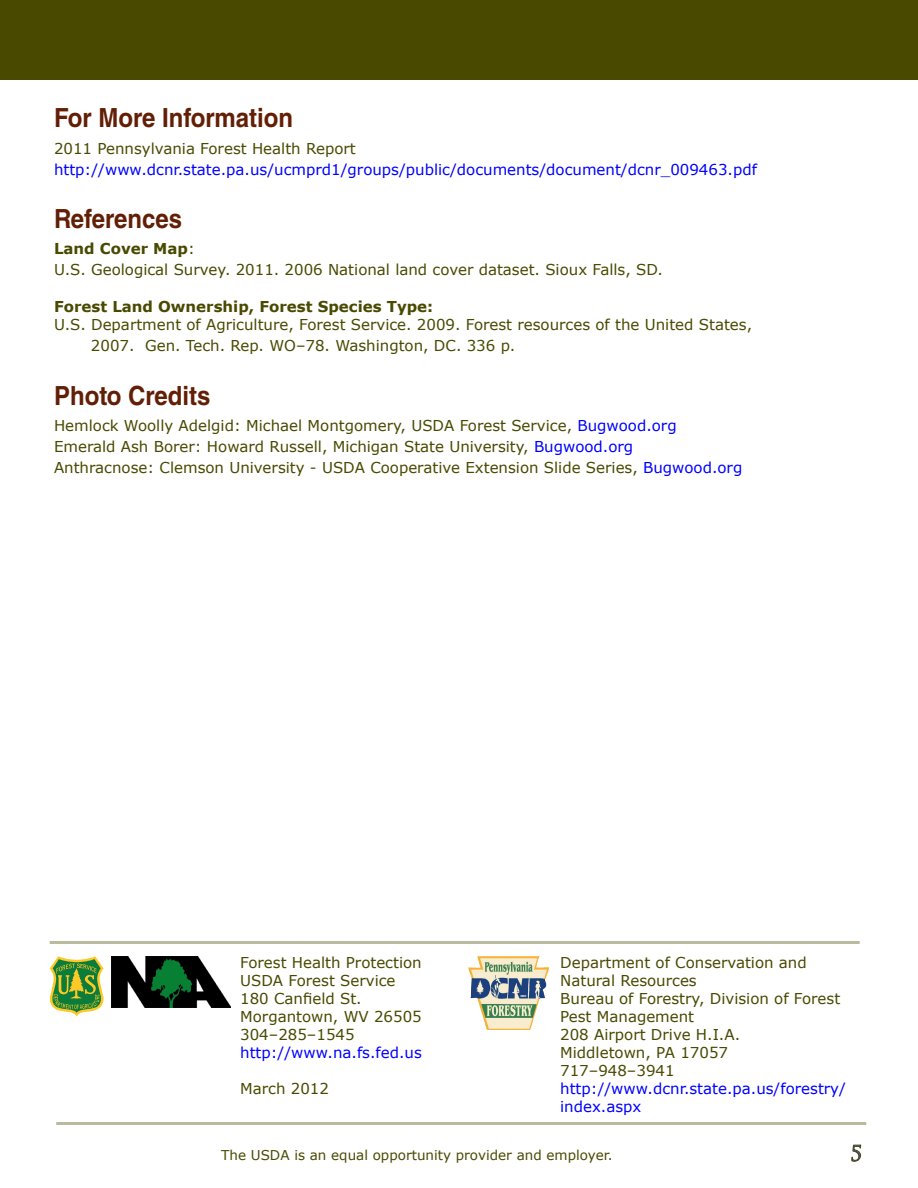
<style>
.page{position:relative;width:918px;height:1188px;background:#fff}
.page>*{position:absolute;margin:0;border:0;box-sizing:border-box;transform-origin:0 0}
.heading1{font:700 26.4px "Helvetica LT Std";color:#621f06;scale:.91 1}
.t1{font:21px "Trajan Pro";color:#49495a}
.text_body1{font:15px/21px "Verdana";color:#494900}
.address{font:15px/18px "Verdana";color:#494900}
.text_body1-2{font:15px/21px "Verdana";color:#00f}
.text_body_centered{font:13.5px "Verdana";color:#494900}
.s1{color:#494900}
.s2{font-weight:700}
.s3{color:#00f}
</style>
<div class="page">
<div style="left:0;top:0;width:918px;height:79px;background:#494900"></div>
<svg style="left:851px;top:1144px;width:10px;height:18px"></svg>
<hr style="left:56px;top:1122px;width:810px;height:3px;background:#494900">
<svg style="left:50px;top:956px;width:54px;height:61px"></svg>
<img style="left:112px;top:956px;width:118px;height:52px">
<hr style="left:50px;top:941px;width:810px;height:3px;background:#494900">
<img style="left:468px;top:956px;width:81px;height:74px">
<p class="heading1" style="left:54px;top:102px;width:264px">For More Information</p>
<p class="text_body1-2" style="left:54px;top:137px;width:705px"><span class="s1">2011 Pennsylvania Forest Health Report </span>http://www.dcnr.state.pa.us/ucmprd1/groups/public/documents/document/dcnr_009463.pdf</p>
<p class="heading1" style="left:54px;top:202px;width:142px">References</p>
<p class="text_body1" style="left:54px;top:238px;width:611px"><span class="s2">Land Cover Map</span>:<br>U.S. Geological Survey. 2011. 2006 National land cover dataset. Sioux Falls, SD.</p>
<p class="text_body1" style="left:54px;top:298px;width:700px;line-height:18px"><span class="s2">Forest Land Ownership, Forest Species Type:<br></span>U.S. Department of Agriculture, Forest Service. 2009. Forest resources of the United States,</p>
<p class="text_body1" style="left:91px;top:335px;width:426px">2007. Gen. Tech. Rep. WO–78. Washington, DC. 336 p.</p>
<p class="heading1" style="left:54px;top:379px;width:173px">Photo Credits</p>
<p class="text_body1" style="left:54px;top:415px;width:690px">Hemlock Woolly Adelgid: Michael Montgomery, USDA Forest Service, <span class="s3">Bugwood.org<br></span>Emerald Ash Borer: Howard Russell, Michigan State University, <span class="s3">Bugwood.org<br></span>Anthracnose: Clemson University - USDA Cooperative Extension Slide Series, <span class="s3">Bugwood.org</span></p>
<p class="address" style="left:240px;top:953px;width:183px">Forest Health Protection<br>USDA Forest Service<br>180 Canfield St.<br>Morgantown, WV 26505<br>304–285–1545 <span class="s3">http://www.na.fs.fed.us</span></p>
<p class="address" style="left:240px;top:1079px;width:90px">March 2012</p>
<p class="address" style="left:560px;top:953px;width:287px">Department of Conservation and<br>Natural Resources<br>Bureau of Forestry, Division of Forest<br>Pest Management<br>208 Airport Drive H.I.A.<br>Middletown, PA 17057<br>717–948–3941 <span class="s3">http://www.dcnr.state.pa.us/forestry/ index.aspx</span></p>
<p class="text_body_centered" style="left:221px;top:1146px;width:393px">The USDA is an equal opportunity provider and employer.</p>
<p class="t1" style="left:850px;top:1140px;width:13px">5</p>
</div>
